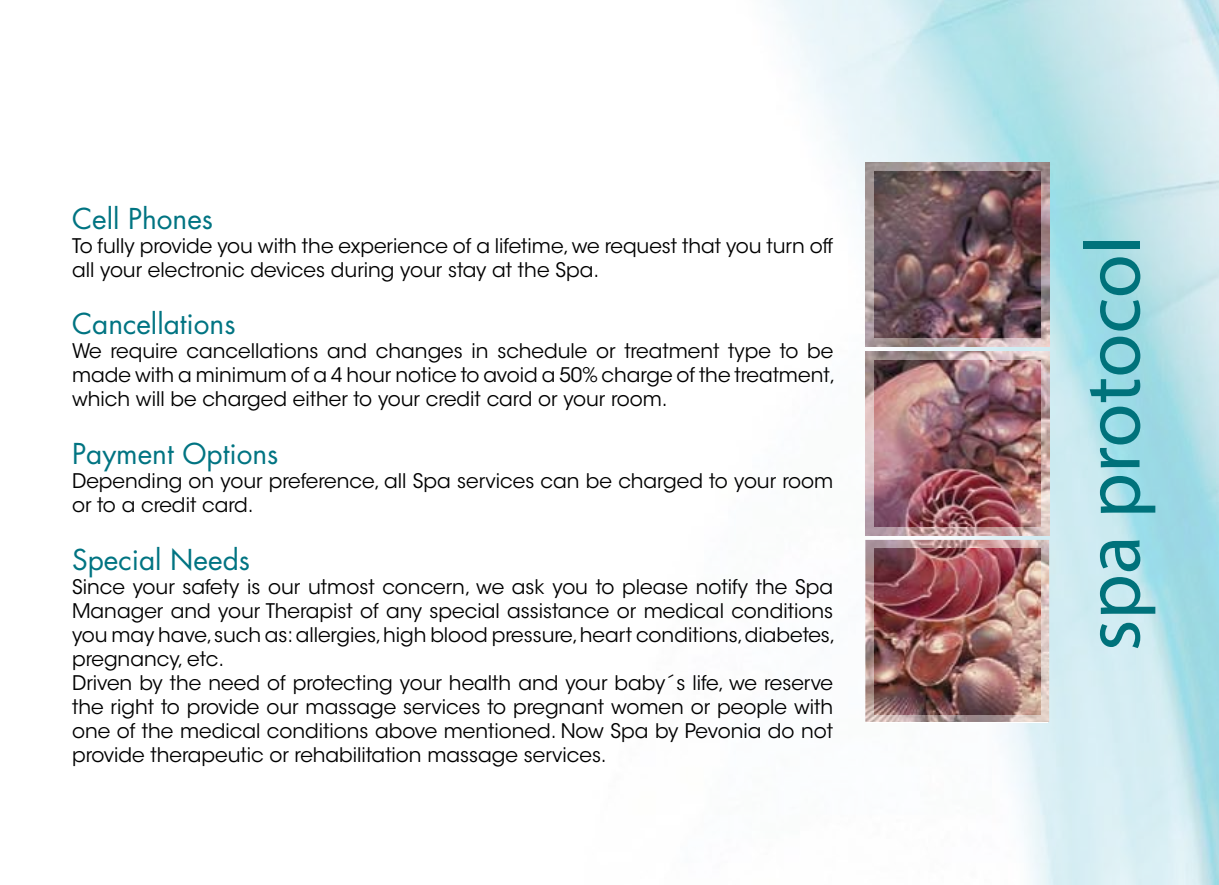
<style>
.page{position:relative;width:1219px;height:885px;background:#fff}
.page>*{position:absolute;margin:0;border:0;box-sizing:border-box;transform-origin:0 0}
.t1{font:80px "Myriad Pro";color:#00727b}
.t2{font:28px "Futura Std";color:#007482}
.t3{font:20px/24px "ITC Avant Garde Std";color:#000}
</style>
<div class="page">
<img style="left:776px;top:0;width:443px;height:884px">
<hr style="left:867px;top:721px;width:180px;height:1px;background:#fff">
<img style="left:865px;top:540px;width:184px;height:181px">
<img style="left:874px;top:549px;width:166px;height:165px">
<img style="left:865px;top:351px;width:184px;height:184px">
<img style="left:874px;top:360px;width:166px;height:166px">
<img style="left:865px;top:163px;width:184px;height:183px">
<img style="left:874px;top:171px;width:166px;height:166px">
<h2 class="t2" style="left:72px;top:200px;width:143px">Cell Phones</h2>
<p class="t3" style="left:72px;top:234px;width:763px">To fully provide you with the experience of a lifetime, we request that you turn off all your electronic devices during your stay at the Spa.</p>
<h2 class="t2" style="left:72px;top:306px;width:165px">Cancellations</h2>
<p class="t3" style="left:72px;top:339px;width:765px;text-align:justify">We require cancellations and changes in schedule or treatment type to be made with a minimum of a 4 hour notice to avoid a 50% charge of the treatment, which will be charged either to your credit card or your room.</p>
<h2 class="t2" style="left:72px;top:436px;width:208px">Payment Options</h2>
<p class="t3" style="left:72px;top:469px;width:762px">Depending on your preference, all Spa services can be charged to your room or to a credit card.</p>
<h2 class="t2" style="left:72px;top:541px;width:179px">Special Needs</h2>
<p class="t3" style="left:72px;top:574px;width:765px">Since your safety is our utmost concern, we ask you to please notify the Spa Manager and your Therapist of any special assistance or medical conditions you may have, such as: allergies, high blood pressure, heart conditions, diabetes, pregnancy, etc.<br>Driven by the need of protecting your health and your baby´s life, we reserve the right to provide our massage services to pregnant women or people with one of the medical conditions above mentioned. Now Spa by Pevonia do not provide therapeutic or rehabilitation massage services.</p>
<h1 class="t1" style="left:1063px;top:651px;width:417px;rotate:-90deg">spa protocol</h1>
</div>
